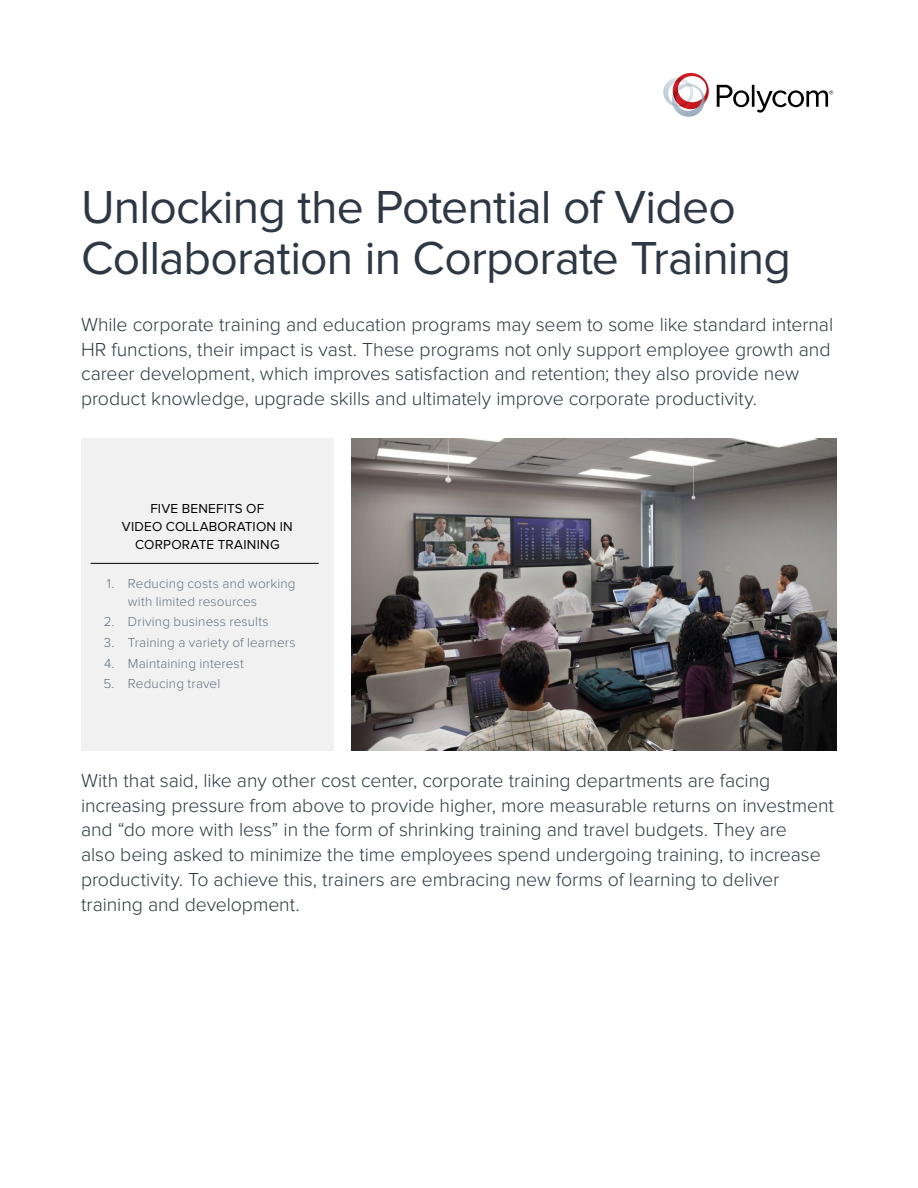
<style>
.page{position:relative;width:918px;height:1188px;background:#fff}
.page>*{position:absolute;margin:0;border:0;box-sizing:border-box;transform-origin:0 0}
.t1{font:48px/51px "Proxima Nova";letter-spacing:-.015em;color:#2e3844}
.t2{font:300 19.5px/24.8px "Proxima Nova";letter-spacing:-.005em;color:#2e3844}
.t3{font:300 13.5px/18px "Proxima Nova";letter-spacing:.01em;color:#637280}
.t4{font:13.5px/18px "Proxima Nova";letter-spacing:.02em;color:#000;text-align:center}
</style>
<div class="page">
<img style="left:351px;top:438px;width:486px;height:312px">
<div style="left:81px;top:438px;width:253px;height:312px;background:#f1f1f2"></div>
<hr style="left:91px;top:563px;width:228px;height:1px;background:#000">
<svg style="left:663px;top:73px;width:46px;height:44px"></svg>
<svg style="left:717px;top:85px;width:32px;height:22px"></svg>
<hr style="left:752px;top:85px;width:3px;height:22px;background:#000">
<svg style="left:756px;top:90px;width:77px;height:23px"></svg>
<h1 class="t1" style="left:81px;top:184px;width:711px">Unlocking the Potential of Video<br>Collaboration in Corporate Training</h1>
<p class="t2" style="left:81px;top:313px;width:754px">While corporate training and education programs may seem to some like standard internal HR functions, their impact is vast. These programs not only support employee growth and career development, which improves satisfaction and retention; they also provide new product knowledge, upgrade skills and ultimately improve corporate productivity.</p>
<p class="t4" style="left:122px;top:500px;width:172px">FIVE BENEFITS OF<br>VIDEO COLLABORATION IN<br>CORPORATE TRAINING</p>
<p class="t3" style="left:128px;top:575px;width:169px;text-indent:-21px">1. Reducing costs and working with limited resources</p>
<p class="t3" style="left:104px;top:613px;width:167px">2. Driving business results</p>
<p class="t3" style="left:104px;top:634px;width:193px">3. Training a variety of learners</p>
<p class="t3" style="left:104px;top:655px;width:141px">4. Maintaining interest</p>
<p class="t3" style="left:103px;top:676px;width:118px">5. Reducing travel</p>
<p class="t2" style="left:81px;top:769px;width:754px">With that said, like any other cost center, corporate training departments are facing increasing pressure from above to provide higher, more measurable returns on investment and “do more with less” in the form of shrinking training and travel budgets. They are<br>also being asked to minimize the time employees spend undergoing training, to increase productivity. To achieve this, trainers are embracing new forms of learning to deliver training and development.</p>
</div>
